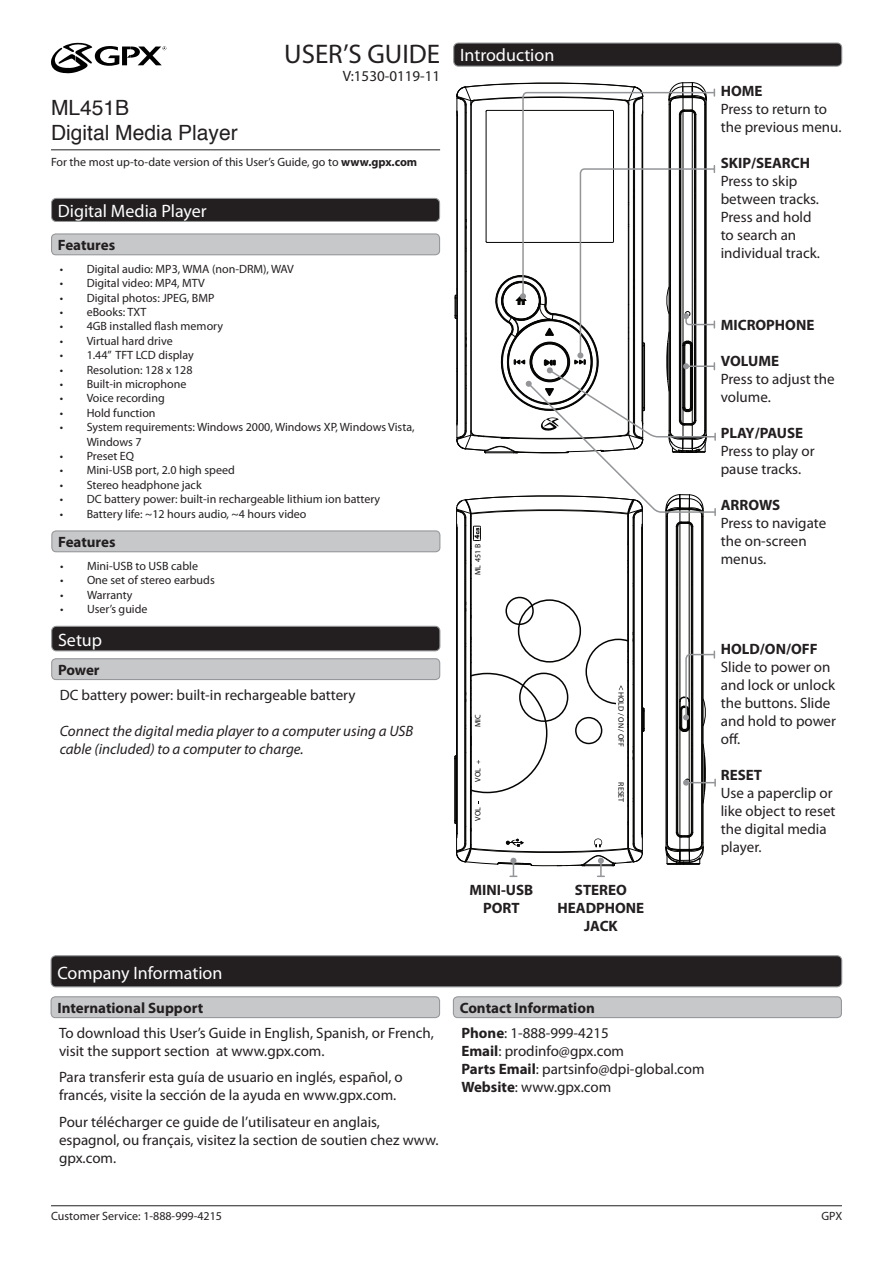
<style>
.page{position:relative;width:893px;height:1263px;background:#fff}
.page>*{position:absolute;margin:0;border:0;box-sizing:border-box;transform-origin:0 0}
.t1{font:27px "Myriad Pro";color:#231f20}
.t2{font:21px "Helvetica";color:#231f20}
.Page_Heading_-_Left{font:18px "Myriad Pro";color:#fff}
.t3{font:15px/18px "Myriad Pro";color:#231f20}
.Operation_Heading{font:700 15px/18px "Myriad Pro";color:#231f20;text-align:center}
.t4{font:italic 15px/18px "Myriad Pro";color:#231f20}
.Bulleted_List{font:12px/14.4px "Myriad Pro";color:#231f20}
.t5{font:7.8px "Acens";color:#040503}
.s1{font-weight:700}
</style>
<div class="page">
<hr style="left:51px;top:1205px;width:791px;height:1px;background:#231f20">
<div style="left:52px;top:659px;width:388px;height:20px;background:#c7c8ca;border-radius:4px"></div>
<div style="left:51px;top:658px;width:389px;height:22px;border:1px solid #939598;border-radius:4px"></div>
<div style="left:52px;top:626px;width:388px;height:25px;background:#231f20;border-radius:5px"></div>
<div style="left:51px;top:626px;width:389px;height:25px;border:1px solid #939598;border-radius:5px"></div>
<div style="left:52px;top:198px;width:388px;height:23px;background:#231f20;border-radius:5px"></div>
<div style="left:51px;top:198px;width:389px;height:24px;border:1px solid #939598;border-radius:5px"></div>
<div style="left:454px;top:43px;width:388px;height:23px;background:#231f20;border-radius:5px"></div>
<div style="left:453px;top:43px;width:389px;height:24px;border:1px solid #939598;border-radius:5px"></div>
<div style="left:52px;top:234px;width:388px;height:21px;background:#c7c8ca;border-radius:4px"></div>
<div style="left:51px;top:233px;width:389px;height:22px;border:1px solid #939598;border-radius:4px"></div>
<div style="left:52px;top:531px;width:388px;height:21px;background:#c7c8ca;border-radius:4px"></div>
<div style="left:51px;top:530px;width:389px;height:22px;border:1px solid #939598;border-radius:4px"></div>
<svg style="left:51px;top:43px;width:115px;height:31px"></svg>
<hr style="left:51px;top:149px;width:389px;height:1px;background:#231f20">
<div style="left:51px;top:956px;width:791px;height:31px;background:#231f20;border-radius:5px"></div>
<div style="left:51px;top:955px;width:791px;height:32px;border:1px solid #939598;border-radius:5px"></div>
<div style="left:51px;top:997px;width:389px;height:20px;background:#c7c8ca;border-radius:4px"></div>
<div style="left:51px;top:996px;width:389px;height:22px;border:1px solid #939598;border-radius:4px"></div>
<div style="left:453px;top:997px;width:388px;height:20px;background:#c7c8ca;border-radius:4px"></div>
<div style="left:453px;top:996px;width:389px;height:22px;border:1px solid #939598;border-radius:4px"></div>
<svg style="left:454px;top:82px;width:262px;height:795px"></svg>
<p class="t2" style="left:51px;top:91px;width:80px">ML451B</p>
<p class="t2" style="left:51px;top:117px;width:188px">Digital Media Player</p>
<p class="t1" style="left:284px;top:37px;width:157px">USER’S GUIDE</p>
<p class="t3" style="left:343px;top:67px;width:99px">V:1530-0119-11</p>
<p class="Bulleted_List" style="left:51px;top:155px;width:368px">For the most up-to-date version of this User’s Guide, go to <span class="s1">www.gpx.com</span></p>
<p class="Page_Heading_-_Left" style="left:58px;top:200px;width:150px">Digital Media Player</p>
<p class="Operation_Heading" style="left:58px;top:235px;width:59px">Features</p>
<p class="Bulleted_List" style="left:60px;top:261px;width:236px">• Digital audio: MP3, WMA (non-DRM), WAV</p>
<p class="Bulleted_List" style="left:60px;top:276px;width:147px">• Digital video: MP4, MTV</p>
<p class="Bulleted_List" style="left:60px;top:290px;width:156px">• Digital photos: JPEG, BMP</p>
<p class="Bulleted_List" style="left:60px;top:305px;width:88px">• eBooks: TXT</p>
<p class="Bulleted_List" style="left:60px;top:319px;width:165px">• 4GB installed flash memory</p>
<p class="Bulleted_List" style="left:60px;top:333px;width:115px">• Virtual hard drive</p>
<p class="Bulleted_List" style="left:60px;top:348px;width:136px">• 1.44” TFT LCD display</p>
<p class="Bulleted_List" style="left:60px;top:362px;width:134px">• Resolution: 128 x 128</p>
<p class="Bulleted_List" style="left:60px;top:377px;width:128px">• Built-in microphone</p>
<p class="Bulleted_List" style="left:60px;top:391px;width:107px">• Voice recording</p>
<p class="Bulleted_List" style="left:60px;top:405px;width:97px">• Hold function</p>
<p class="Bulleted_List" style="left:87px;top:420px;width:329px;text-indent:-27px">• System requirements: Windows 2000, Windows XP, Windows Vista,<br>Windows 7</p>
<p class="Bulleted_List" style="left:60px;top:449px;width:76px">• Preset EQ</p>
<p class="Bulleted_List" style="left:60px;top:463px;width:177px">• Mini-USB port, 2.0 high speed</p>
<p class="Bulleted_List" style="left:60px;top:477px;width:143px">• Stereo headphone jack</p>
<p class="Bulleted_List" style="left:60px;top:492px;width:322px">• DC battery power: built-in rechargeable lithium ion battery</p>
<p class="Bulleted_List" style="left:60px;top:506px;width:248px">• Battery life: ~12 hours audio, ~4 hours video</p>
<p class="Operation_Heading" style="left:58px;top:532px;width:59px">Features</p>
<p class="Bulleted_List" style="left:60px;top:558px;width:140px">• Mini-USB to USB cable</p>
<p class="Bulleted_List" style="left:60px;top:573px;width:156px">• One set of stereo earbuds</p>
<p class="Bulleted_List" style="left:60px;top:587px;width:74px">• Warranty</p>
<p class="Bulleted_List" style="left:60px;top:602px;width:89px">• User’s guide</p>
<p class="Page_Heading_-_Left" style="left:58px;top:629px;width:46px">Setup</p>
<p class="Operation_Heading" style="left:58px;top:660px;width:43px">Power</p>
<p class="t3" style="left:60px;top:685px;width:297px">DC battery power: built-in rechargeable battery</p>
<p class="t4" style="left:60px;top:721px;width:355px">Connect the digital media player to a computer using a USB cable (included) to a computer to charge.</p>
<p class="Page_Heading_-_Left" style="left:460px;top:44px;width:96px">Introduction</p>
<p class="t5" style="left:473px;top:575px;width:33px;rotate:-90deg">ML 451 B</p>
<p class="t5" style="left:473px;top:727px;width:14px;rotate:-90deg">MIC</p>
<p class="t5" style="left:473px;top:782px;width:15px;rotate:-90deg">VOL</p>
<p class="t5" style="left:473px;top:821px;width:15px;rotate:-90deg">VOL</p>
<p class="t5" style="left:626px;top:692px;width:57px;rotate:90deg">HOLD / ON / OFF</p>
<p class="t5" style="left:626px;top:782px;width:21px;rotate:90deg">RESET</p>
<p class="Operation_Heading" style="left:469px;top:880px;width:65px">MINI-USB<br>PORT</p>
<p class="Operation_Heading" style="left:557px;top:880px;width:88px">STEREO<br>HEADPHONE<br>JACK</p>
<p class="Page_Heading_-_Left" style="left:57px;top:961px;width:167px">Company Information</p>
<p class="Operation_Heading" style="left:57px;top:998px;width:147px">International Support</p>
<p class="Operation_Heading" style="left:460px;top:998px;width:137px">Contact Information</p>
<p class="t3" style="left:59px;top:1024px;width:376px">To download this User’s Guide in English, Spanish, or French, visit the support section at www.gpx.com.</p>
<p class="t3" style="left:59px;top:1068px;width:345px">Para transferir esta guía de usuario en inglés, español, o francés, visite la sección de la ayuda en www.gpx.com.</p>
<p class="t3" style="left:59px;top:1113px;width:381px">Pour télécharger ce guide de l’utilisateur en anglais, espagnol, ou français, visitez la section de soutien chez www. gpx.com.</p>
<p class="t3" style="left:461px;top:1024px;width:149px"><span class="s1">Phone</span>: 1-888-999-4215</p>
<p class="t3" style="left:461px;top:1042px;width:164px"><span class="s1">Email</span>: prodinfo@gpx.com</p>
<p class="t3" style="left:461px;top:1060px;width:245px"><span class="s1">Parts Email</span>: partsinfo@dpi-global.com</p>
<p class="t3" style="left:461px;top:1078px;width:151px"><span class="s1">Website</span>: www.gpx.com</p>
<p class="Operation_Heading" style="left:721px;top:81px;width:43px">HOME</p>
<p class="t3" style="left:721px;top:100px;width:122px">Press to return to the previous menu.</p>
<p class="Operation_Heading" style="left:721px;top:153px;width:91px">SKIP/SEARCH</p>
<p class="t3" style="left:721px;top:172px;width:101px">Press to skip between tracks.<br>Press and hold to search an individual track.</p>
<p class="Operation_Heading" style="left:721px;top:315px;width:95px">MICROPHONE</p>
<p class="Operation_Heading" style="left:721px;top:351px;width:60px">VOLUME</p>
<p class="t3" style="left:721px;top:370px;width:115px">Press to adjust the volume.</p>
<p class="Operation_Heading" style="left:721px;top:423px;width:84px">PLAY/PAUSE</p>
<p class="t3" style="left:721px;top:442px;width:95px">Press to play or pause tracks.</p>
<p class="Operation_Heading" style="left:721px;top:495px;width:61px">ARROWS</p>
<p class="t3" style="left:721px;top:514px;width:107px">Press to navigate the on-screen menus.</p>
<p class="Operation_Heading" style="left:721px;top:639px;width:98px">HOLD/ON/OFF</p>
<p class="t3" style="left:721px;top:658px;width:117px">Slide to power on and lock or unlock the buttons. Slide and hold to power off.</p>
<p class="Operation_Heading" style="left:721px;top:765px;width:43px">RESET</p>
<p class="t3" style="left:721px;top:784px;width:116px">Use a paperclip or like object to reset the digital media player.</p>
<p class="Bulleted_List" style="left:51px;top:1209px;width:173px">Customer Service: 1-888-999-4215</p>
<p class="Bulleted_List" style="left:821px;top:1209px;width:22px">GPX</p>
</div>
